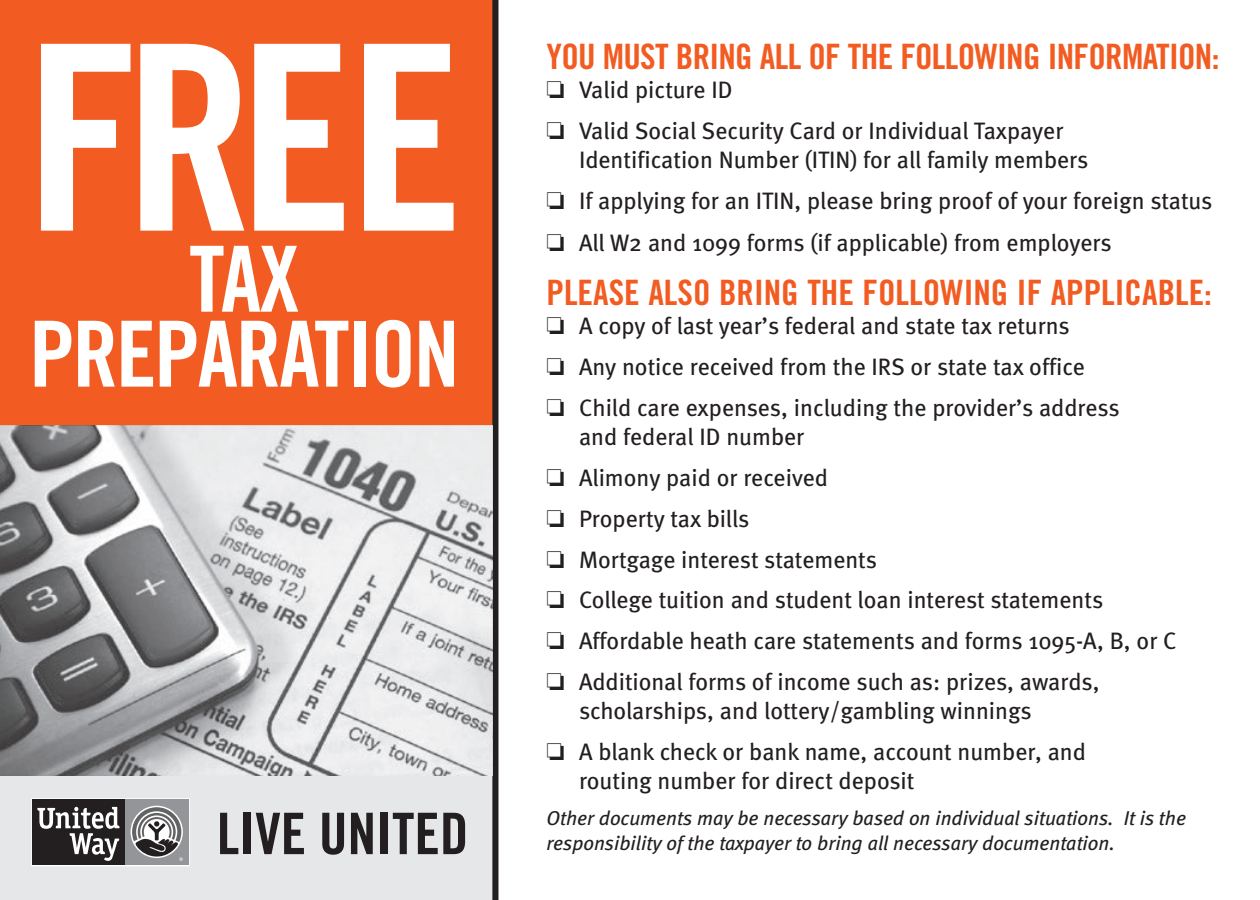
<style>
.page{position:relative;width:1260px;height:900px;background:#fff}
.page>*{position:absolute;margin:0;border:0;box-sizing:border-box;transform-origin:0 0}
.t1{font:258.75px "Trade Gothic Bold Cond Twenty";color:#fff}
.t2{font:91.25px/75px "Trade Gothic Bold Cond Twenty";letter-spacing:-.025em;color:#fff;text-align:center}
.t3{font:35px "Trade Gothic Bold Cond Twenty";letter-spacing:-.01em;color:#f25b21}
.t4{font:23.75px/28.8px "Meta";color:#231f20}
.t5{font:italic 20px/24.2px "Meta Book LF";color:#231f20}
</style>
<div class="page">
<div style="left:0;top:774px;width:498px;height:126px;background:#e6e7e9"></div>
<div style="left:0;top:0;width:495px;height:426px;background:#f25b21"></div>
<div style="left:492px;top:0;width:6px;height:900px;background:#231f20"></div>
<svg style="left:31px;top:798px;width:159px;height:68px"></svg>
<div style="left:125px;top:800px;width:63px;height:65px;background:#939598"></div>
<div style="left:33px;top:800px;width:92px;height:65px;background:#231f20"></div>
<svg style="left:37px;top:807px;width:83px;height:54px"></svg>
<svg style="left:132px;top:807px;width:51px;height:54px"></svg>
<svg style="left:220px;top:813px;width:18px;height:41px"></svg>
<div style="left:244px;top:813px;width:7px;height:41px;background:#231f20"></div>
<svg style="left:256px;top:813px;width:48px;height:41px"></svg>
<svg style="left:322px;top:813px;width:22px;height:42px"></svg>
<svg style="left:351px;top:813px;width:22px;height:41px"></svg>
<div style="left:381px;top:813px;width:7px;height:41px;background:#231f20"></div>
<svg style="left:393px;top:813px;width:72px;height:41px"></svg>
<img style="left:0;top:426px;width:492px;height:350px">
<h1 class="t1" style="left:25px;top:-19px;width:439px">FREE</h1>
<h2 class="t2" style="left:29px;top:241px;width:432px">TAX<br>PREPARATION</h2>
<h3 class="t3" style="left:547px;top:36px;width:675px">YOU MUST BRING ALL OF THE FOLLOWING INFORMATION:</h3>
<p class="t4" style="left:547px;top:75px;width:187px">□ Valid picture ID</p>
<p class="t4" style="left:579px;top:116px;width:511px;text-indent:-32px">□ Valid Social Security Card or Individual Taxpayer<br>Identification Number (ITIN) for all family members</p>
<p class="t4" style="left:547px;top:186px;width:667px">□ If applying for an ITIN, please bring proof of your foreign status</p>
<p class="t4" style="left:547px;top:228px;width:567px">□ All W2 and 1099 forms (if applicable) from employers</p>
<h3 class="t3" style="left:547px;top:272px;width:667px">PLEASE ALSO BRING THE FOLLOWING IF APPLICABLE:</h3>
<p class="t4" style="left:547px;top:311px;width:525px">□ A copy of last year’s federal and state tax returns</p>
<p class="t4" style="left:547px;top:352px;width:540px">□ Any notice received from the IRS or state tax office</p>
<p class="t4" style="left:579px;top:393px;width:542px;text-indent:-32px">□ Child care expenses, including the provider’s address and federal ID number</p>
<p class="t4" style="left:547px;top:463px;width:283px">□ Alimony paid or received</p>
<p class="t4" style="left:547px;top:504px;width:204px">□ Property tax bills</p>
<p class="t4" style="left:547px;top:545px;width:332px">□ Mortgage interest statements</p>
<p class="t4" style="left:547px;top:585px;width:558px">□ College tuition and student loan interest statements</p>
<p class="t4" style="left:547px;top:626px;width:632px">□ Affordable heath care statements and forms 1095-A, B, or C</p>
<p class="t4" style="left:579px;top:667px;width:522px;text-indent:-32px">□ Additional forms of income such as: prizes, awards, scholarships, and lottery/gambling winnings</p>
<p class="t4" style="left:579px;top:737px;width:509px;text-indent:-32px">□ A blank check or bank name, account number, and routing number for direct deposit</p>
<p class="t5" style="left:547px;top:806px;width:641px">Other documents may be necessary based on individual situations. It is the responsibility of the taxpayer to bring all necessary documentation.</p>
</div>
